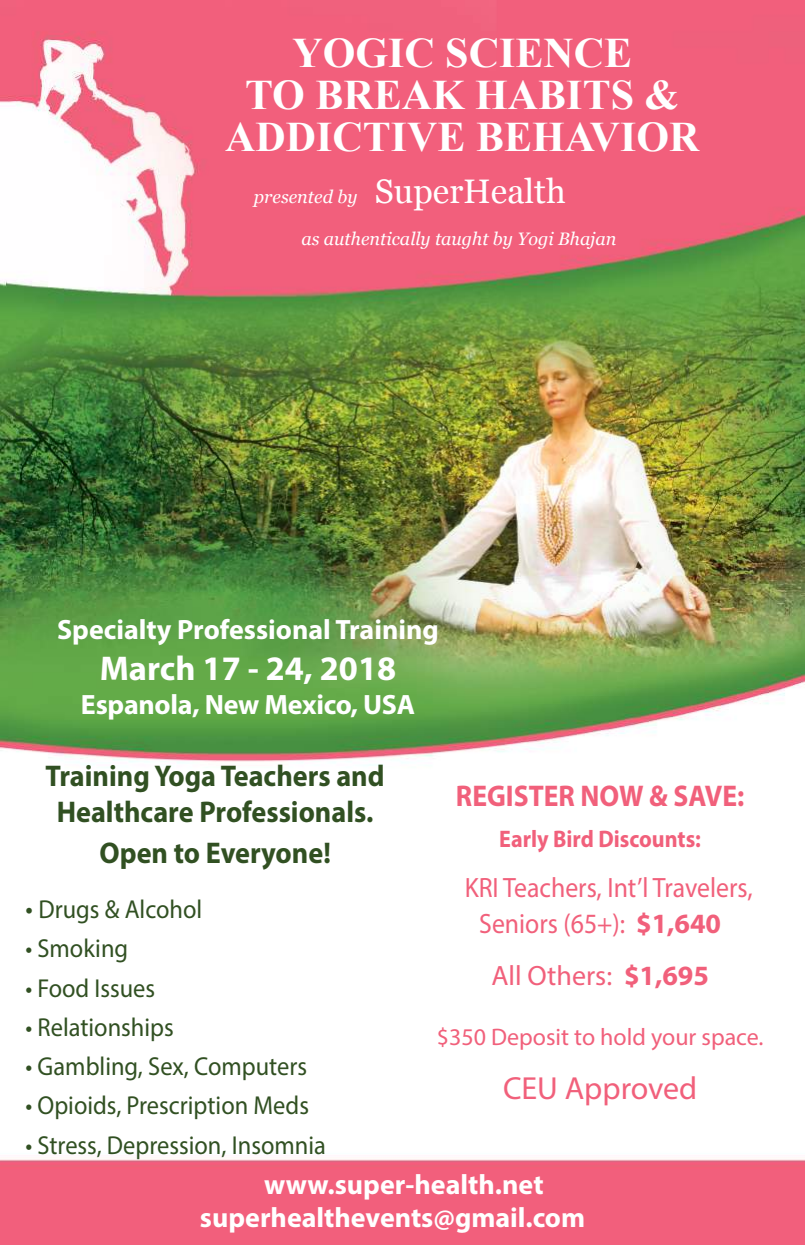
<style>
.page{position:relative;width:805px;height:1245px;background:#fff}
.page>*{position:absolute;margin:0;border:0;box-sizing:border-box;transform-origin:0 0}
.t1{font:700 42px/42px "Times New Roman";color:#fff;text-align:center}
.t2{font:700 34.4px "Myriad Pro";color:#fff}
.t3{font:32px "Myriad Pro";color:#f1607b}
.t4{font:700 30px/36px "Myriad Pro";color:#315022;text-align:center;scale:.94 1}
.t5{font:700 30px "Myriad Pro";color:#f1607b;scale:.92 1}
.t6{font:700 28px/33.6px "Myriad Pro";color:#fff}
.t7{font:28px/36px "Myriad Pro";color:#f1607b;scale:.92 1}
.t8{font:28px "Myriad Pro";color:#f1607b}
.t9{font:26px "Myriad Pro";color:#315022;scale:.94 1}
.t10{font:24px "Myriad Pro";color:#f1607b}
.t11{font:700 24px "Myriad Pro";color:#f1607b;scale:.92 1}
.t12{font:italic 18px "Georgia";color:#fff}
.s1{font-style:normal;font-size:34px}
.s2{font-size:28px}
.s3{font-weight:700}
</style>
<div class="page">
<img style="left:0;top:0;width:805px;height:1244px">
<h1 class="t1" style="left:225px;top:31px;width:476px">YOGIC SCIENCE<br>TO BREAK HABITS &amp;<br>ADDICTIVE BEHAVIOR</h1>
<p class="t12" style="left:254px;top:185px;width:313px">presented by <span class="s1">SuperHealth</span></p>
<p class="t12" style="left:302px;top:227px;width:316px">as authentically taught by Yogi Bhajan</p>
<p class="t6" style="left:57px;top:611px;width:383px">Specialty Professional Training</p>
<h2 class="t2" style="left:100px;top:645px;width:298px">March 17 - 24, 2018</h2>
<p class="t6" style="left:81px;top:686px;width:336px">Espanola, New Mexico, USA</p>
<p class="t4" style="left:46px;top:757px;width:362px">Training Yoga Teachers and<br>Healthcare Professionals.</p>
<p class="t4" style="left:99px;top:833px;width:248px">Open to Everyone!</p>
<p class="t9" style="left:25px;top:893px;width:190px"><span class="s2">•</span> Drugs &amp; Alcohol</p>
<p class="t9" style="left:25px;top:932px;width:111px">• Smoking</p>
<p class="t9" style="left:25px;top:971px;width:139px">• Food Issues</p>
<p class="t9" style="left:25px;top:1010px;width:159px">• Relationships</p>
<p class="t9" style="left:25px;top:1050px;width:301px">• Gambling, Sex, Computers</p>
<p class="t9" style="left:25px;top:1089px;width:303px">• Opioids, Prescription Meds</p>
<p class="t9" style="left:25px;top:1128px;width:321px">• Stress, Depression, Insomnia</p>
<p class="t5" style="left:456px;top:776px;width:315px">REGISTER NOW &amp; SAVE:</p>
<p class="t11" style="left:499px;top:823px;width:221px">Early Bird Discounts:</p>
<p class="t7" style="left:479px;top:868px;width:299px;text-indent:-14px">KRI Teachers, Int’l Travelers,<br>Seniors (65+): <span class="s3">$1,640</span></p>
<p class="t8" style="left:491px;top:958px;width:219px">All Others: <span class="s3">$1,695</span></p>
<p class="t10" style="left:437px;top:1021px;width:328px">$350 Deposit to hold your space.</p>
<p class="t3" style="left:503px;top:1068px;width:196px">CEU Approved</p>
<p class="t6" style="left:200px;top:1166px;width:387px;text-indent:64px">www.super-health.net superhealthevents@gmail.com</p>
</div>
